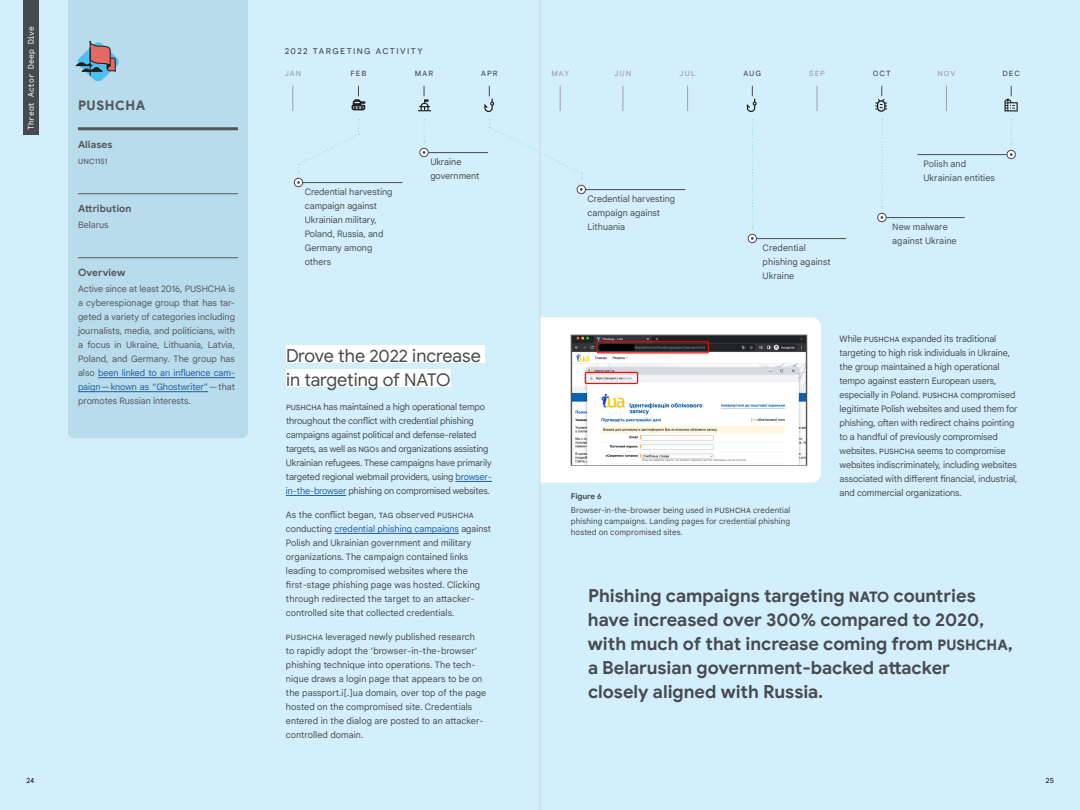
<style>
.page{position:relative;width:1080px;height:810px;background:#fff}
.page>*{position:absolute;margin:0;border:0;box-sizing:border-box;transform-origin:0 0}
.t1{font:700 23px "Google Sans";color:#474b4f}
.t2{font:700 21px "Google Sans";color:#53575c}
.t3{font:700 18px/24px "Google Sans";color:#474b4f}
.t4{font:18px/24px "Google Sans";letter-spacing:-.005em;color:#474b4f}
.t5{font:700 10px "Google Sans";letter-spacing:.005em;color:#53575c}
.t6{font:10px "Google Sans Text";color:#474b4f}
.t7{font:9px/14px "Google Sans Text";letter-spacing:-.005em;color:#474b4f}
.t8{font:9px/14px "Google Sans Text";letter-spacing:-.01em;color:#53575c;text-align:justify}
.t9{font:9px "Google Sans Text";color:#9ba0a6}
.t10{font:8px/11px "Google Sans Text";letter-spacing:.015em;color:#474b4f;text-align:justify}
.t11{font:8px "Google Sans Mono";letter-spacing:-.015em;color:#fff}
.t12{font:700 8px "Google Sans";letter-spacing:-.005em;color:#474b4f}
.t13{font:7px "Google Sans Mono";color:#000}
.s1{color:#215e9e}
.s2{font-size:17.5px}
.s3{font-size:7.5px}
.s4{font-size:9px}
.s5{font-size:23px}
.s6{font-size:18px}
</style>
<div class="page">
<div style="left:540px;top:0;width:540px;height:810px;background:#d4effc"></div>
<div style="left:0;top:0;width:540px;height:810px;background:#d4effc"></div>
<div style="left:68px;top:366px;width:180px;height:72px;background:#b8dceb;border-radius:6px"></div>
<div style="left:541px;top:317px;width:280px;height:166px;background:#fff"></div>
<svg style="left:293px;top:86px;width:1px;height:25px"></svg>
<svg style="left:560px;top:86px;width:1px;height:25px"></svg>
<svg style="left:687px;top:86px;width:1px;height:25px"></svg>
<svg style="left:817px;top:86px;width:1px;height:25px"></svg>
<svg style="left:946px;top:86px;width:1px;height:25px"></svg>
<svg style="left:623px;top:86px;width:1px;height:25px"></svg>
<svg style="left:748px;top:234px;width:9px;height:9px"></svg>
<div style="left:748px;top:234px;width:9px;height:9px;border:1px solid #474b4f;border-radius:50%"></div>
<svg style="left:878px;top:213px;width:8px;height:9px"></svg>
<div style="left:878px;top:213px;width:8px;height:9px;border:1px solid #474b4f;border-radius:50%"></div>
<svg style="left:420px;top:148px;width:8px;height:9px"></svg>
<div style="left:420px;top:148px;width:8px;height:9px;border:1px solid #474b4f;border-radius:50%"></div>
<svg style="left:752px;top:119px;width:1px;height:109px"></svg>
<svg style="left:881px;top:119px;width:2px;height:88px"></svg>
<hr style="left:917px;top:154px;width:90px;height:1px;background:#474b4f">
<hr style="left:757px;top:238px;width:89px;height:1px;background:#474b4f">
<hr style="left:428px;top:152px;width:60px;height:1px;background:#474b4f">
<hr style="left:886px;top:217px;width:79px;height:1px;background:#474b4f">
<div style="left:286px;top:345px;width:199px;height:18px;background:#fff"></div>
<div style="left:286px;top:369px;width:165px;height:18px;background:#fff"></div>
<hr style="left:456px;top:481px;width:36px;height:1px;background:#215e9e">
<hr style="left:286px;top:495px;width:60px;height:1px;background:#215e9e">
<hr style="left:335px;top:533px;width:124px;height:1px;background:#215e9e">
<svg style="left:1007px;top:150px;width:8px;height:9px"></svg>
<div style="left:1007px;top:150px;width:9px;height:9px;border:1px solid #474b4f;border-radius:50%"></div>
<svg style="left:1011px;top:119px;width:1px;height:25px"></svg>
<svg style="left:875px;top:86px;width:12px;height:26px"></svg>
<svg style="left:1005px;top:86px;width:13px;height:25px"></svg>
<img style="left:569px;top:334px;width:239px;height:133px">
<div style="left:23px;top:0;width:16px;height:134px;background:#474b4f"></div>
<svg style="left:352px;top:86px;width:13px;height:24px"></svg>
<svg style="left:294px;top:178px;width:9px;height:9px"></svg>
<div style="left:294px;top:178px;width:9px;height:9px;border:1px solid #474b4f;border-radius:50%"></div>
<hr style="left:303px;top:182px;width:99px;height:1px;background:#474b4f">
<svg style="left:298px;top:119px;width:61px;height:55px"></svg>
<hr style="left:586px;top:189px;width:99px;height:1px;background:#474b4f">
<svg style="left:577px;top:185px;width:8px;height:9px"></svg>
<div style="left:577px;top:185px;width:9px;height:9px;border:1px solid #474b4f;border-radius:50%"></div>
<svg style="left:489px;top:119px;width:93px;height:60px"></svg>
<div style="left:68px;top:0;width:180px;height:428px;background:#b8dceb"></div>
<hr style="left:78px;top:127px;width:160px;height:3px;background:#53575c">
<hr style="left:78px;top:193px;width:160px;height:1px;background:#53575c">
<hr style="left:78px;top:257px;width:160px;height:1px;background:#53575c">
<hr style="left:98px;top:377px;width:137px;height:1px;background:#215e9e">
<hr style="left:78px;top:391px;width:130px;height:1px;background:#215e9e">
<svg style="left:76px;top:41px;width:43px;height:41px"></svg>
<svg style="left:418px;top:86px;width:13px;height:25px"></svg>
<svg style="left:747px;top:86px;width:10px;height:26px"></svg>
<svg style="left:484px;top:86px;width:10px;height:26px"></svg>
<hr style="left:540px;top:0;width:1px;height:810px;background:#d1d3d4">
<p class="t11" style="left:25px;top:130px;width:106px;rotate:-90deg">Threat Actor Deep Dive</p>
<h2 class="t2" style="left:78px;top:90px;width:69px">pushcha</h2>
<p class="t5" style="left:78px;top:139px;width:36px">Aliases</p>
<p class="t8" style="left:78px;top:153px;width:31px">UNC1151</p>
<p class="t5" style="left:78px;top:203px;width:55px">Attribution</p>
<p class="t8" style="left:78px;top:217px;width:32px">Belarus</p>
<p class="t5" style="left:78px;top:267px;width:49px">Overview</p>
<p class="t8" style="left:78px;top:281px;width:159px">Active since at least 2016, PUSHCHA is a cyberespionage group that has tar&shy;geted a variety of categories including journalists, media, and politicians, with a focus in Ukraine, Lithuania, Latvia, Poland, and Germany. The group has also <span class="s1">been linked to an influence cam&shy;paign — known as “Ghostwriter”</span> — that promotes Russian interests.</p>
<p class="t6" style="left:285px;top:42px;width:36px">2022 targeting</p>
<p class="t6" style="left:376px;top:42px;width:7px">activity</p>
<p class="t9" style="left:285px;top:66px;width:12px">jan</p>
<p class="t7" style="left:351px;top:66px;width:6px">feb</p>
<p class="t7" style="left:415px;top:66px;width:7px">mar</p>
<p class="t7" style="left:481px;top:66px;width:7px">apr</p>
<p class="t9" style="left:551px;top:66px;width:7px">may</p>
<p class="t9" style="left:614px;top:66px;width:12px">jun</p>
<p class="t9" style="left:680px;top:66px;width:12px">jul</p>
<p class="t7" style="left:743px;top:66px;width:7px">aug</p>
<p class="t9" style="left:809px;top:66px;width:12px">sep</p>
<p class="t7" style="left:873px;top:66px;width:7px">oct</p>
<p class="t9" style="left:937px;top:66px;width:7px">nov</p>
<p class="t7" style="left:1002px;top:66px;width:7px">dec</p>
<p class="t7" style="left:430px;top:154px;width:51px">Ukraine government</p>
<p class="t7" style="left:305px;top:184px;width:89px">Credential harvesting campaign against<br>Ukrainian military,<br>Poland, Russia, and<br>Germany among others</p>
<p class="t7" style="left:588px;top:191px;width:89px">Credential harvesting campaign against<br>Lithuania</p>
<p class="t7" style="left:763px;top:240px;width:70px">Credential phishing against<br>Ukraine</p>
<p class="t7" style="left:923px;top:156px;width:73px">Polish and<br>Ukrainian entities</p>
<p class="t7" style="left:892px;top:219px;width:66px">New malware against Ukraine</p>
<h3 class="t4" style="left:286px;top:344px;width:196px">Drove the <span class="s2">2022</span> increase in targeting of <span class="s2">NATO</span></h3>
<p class="t7" style="left:286px;top:399px;width:207px">PUSHCHA has maintained a high operational tempo throughout the conflict with credential phishing campaigns against political and defense-related targets, as well as NGO<span class="s3">s</span> and organizations assisting Ukrainian refugees. These campaigns have primarily targeted regional webmail providers, using <span class="s1">browser&shy;in-the-browser</span> phishing on compromised websites.</p>
<p class="t7" style="left:286px;top:507px;width:207px">As the conflict began, TAG observed PUSHCHA conducting <span class="s1">credential phishing campaigns</span> against Polish and Ukrainian government and military organizations. The campaign contained links leading to compromised websites where the first-stage phishing page was hosted. Clicking through redirected the target to an attacker&shy;controlled site that collected credentials.</p>
<p class="t7" style="left:286px;top:629px;width:202px">PUSHCHA leveraged newly published research<br>to rapidly adopt the ‘browser-in-the-browser’ phishing technique into operations. The tech&shy;nique draws a login page that appears to be on the passport.i[.]ua domain, over top of the page hosted on the compromised site. Credentials entered in the dialog are posted to an attacker&shy;controlled domain.</p>
<p class="t12" style="left:571px;top:491px;width:32px">Figure 6</p>
<p class="t10" style="left:571px;top:504px;width:221px">Browser-in-the-browser being used in <span class="s4">PUSHCHA</span> credential phishing campaigns. Landing pages for credential phishing hosted on compromised sites.</p>
<p class="t7" style="left:840px;top:331px;width:180px">While PUSHCHA expanded its traditional targeting to high risk individuals in Ukraine, the group maintained a high operational tempo against eastern European users, especially in Poland. PUSHCHA compromised legitimate Polish websites and used them for phishing, often with redirect chains pointing to a handful of previously compromised websites. PUSHCHA seems to compromise websites indiscriminately, including websites associated with different financial, industrial, and commercial organizations.</p>
<h3 class="t3" style="left:588px;top:584px;width:398px">Phishing campaigns targeting <span class="s5">NATO</span> countries have increased over 300% compared to 2020, with much of that increase coming from <span class="s5">PUSHCH</span></h3>
<h1 class="t1" style="left:997px;top:628px;width:17px">A<span class="s6">,</span></h1>
<h3 class="t3" style="left:588px;top:656px;width:363px">a Belarusian government-backed attacker closely aligned with Russia.</h3>
<p class="t13" style="left:26px;top:776px;width:10px">24</p>
<p class="t13" style="left:1046px;top:776px;width:10px">25</p>
</div>
